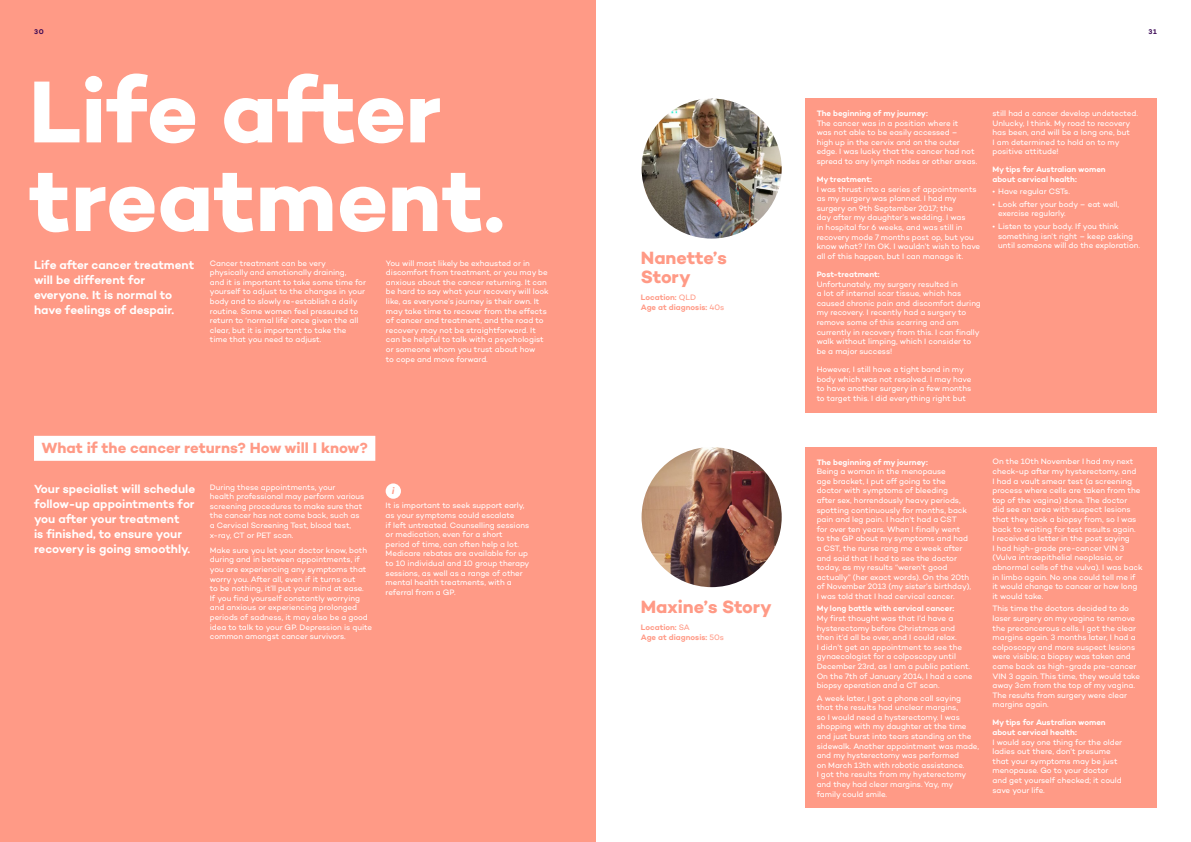
<style>
.page{position:relative;width:1191px;height:842px;background:#fff}
.page>*{position:absolute;margin:0;border:0;box-sizing:border-box;transform-origin:0 0}
.t1{font:700 89.4px/88.6px "Campton";color:#fff}
.t2{font:700 18.1px/18.2px "Campton";color:#ff9a86}
.t3{font:700 15px "Campton";color:#ff9a86}
.t4{font:600 12px/15px "Campton";color:#fff}
.t5{font:italic 600 9.6px "Campton";color:#ff9a86}
.t6{font:8px/9.6px "Campton";color:#fff}
.t7{font:600 8px/9.6px "Campton";color:#fff}
.t8{font:600 8px/9.6px "Campton";color:#ff9a86}
.t9{font:600 7px "Campton";color:#380553}
.s1{font-weight:400}
</style>
<div class="page">
<div style="left:0;top:0;width:595px;height:842px;background:#ff9a86"></div>
<img style="left:641px;top:447px;width:140px;height:140px;border-radius:70px">
<img style="left:641px;top:99px;width:140px;height:140px;border-radius:70px">
<div style="left:34px;top:436px;width:341px;height:25px;background:#fff"></div>
<div style="left:805px;top:447px;width:352px;height:361px;background:#ff9a86"></div>
<div style="left:386px;top:483px;width:15px;height:16px;background:#fff;border-radius:50%"></div>
<div style="left:805px;top:99px;width:351px;height:314px;background:#ff9a86"></div>
<p class="t9" style="left:34px;top:27px;width:11px">30</p>
<p class="t9" style="left:1148px;top:27px;width:10px">31</p>
<h1 class="t1" style="left:29px;top:67px;width:477px">Life after treatment.</h1>
<p class="t6" style="left:210px;top:258px;width:158px">Cancer treatment can be very physically and emotionally draining,<br>and it is important to take some time for yourself to adjust to the changes in your body and to slowly re-establish a daily routine. Some women feel pressured to return to ‘normal life’ once given the all clear, but it is important to take the<br>time that you need to adjust.</p>
<p class="t6" style="left:386px;top:258px;width:164px">You will most likely be exhausted or in discomfort from treatment, or you may be anxious about the cancer returning. It can be hard to say what your recovery will look like, as everyone’s journey is their own. It may take time to recover from the effects of cancer and treatment, and the road to recovery may not be straightforward. It can be helpful to talk with a psychologist or someone whom you trust about how<br>to cope and move forward.</p>
<h3 class="t4" style="left:34px;top:257px;width:162px">Life after cancer treatment will be different for everyone. It is normal to have feelings of despair.</h3>
<h3 class="t3" style="left:41px;top:438px;width:328px">What if the cancer returns? How will I know?</h3>
<h3 class="t4" style="left:34px;top:481px;width:163px">Your specialist will schedule follow-up appointments for you after your treatment<br>is finished, to ensure your recovery is going smoothly.</h3>
<p class="t6" style="left:210px;top:482px;width:156px">During these appointments, your<br>health professional may perform various screening procedures to make sure that the cancer has not come back, such as a Cervical Screening Test, blood test, x-ray, CT or PET scan.</p>
<p class="t6" style="left:210px;top:545px;width:164px">Make sure you let your doctor know, both during and in between appointments, if you are experiencing any symptoms that worry you. After all, even if it turns out<br>to be nothing, it’ll put your mind at ease.<br>If you find yourself constantly worrying and anxious or experiencing prolonged periods of sadness, it may also be a good idea to talk to your GP. Depression is quite common amongst cancer survivors.</p>
<p class="t5" style="left:392px;top:485px;width:4px">i</p>
<p class="t6" style="left:386px;top:501px;width:145px">It is important to seek support early, as your symptoms could escalate<br>if left untreated. Counselling sessions or medication, even for a short<br>period of time, can often help a lot.<br>Medicare rebates are available for up to 10 individual and 10 group therapy sessions, as well as a range of other mental health treatments, with a referral from a GP.</p>
<h2 class="t2" style="left:641px;top:249px;width:88px">Nanette’s<br>Story</h2>
<p class="t8" style="left:641px;top:292px;width:85px">Location: <span class="s1">QLD<br></span>Age at diagnosis: <span class="s1">40s</span></p>
<h2 class="t2" style="left:641px;top:597px;width:132px">Maxine’s Story</h2>
<p class="t8" style="left:641px;top:623px;width:85px">Location: <span class="s1">SA<br></span>Age at diagnosis: <span class="s1">50s</span></p>
<p class="t7" style="left:816px;top:108px;width:113px">The beginning of my journey:</p>
<p class="t6" style="left:816px;top:118px;width:162px">The cancer was in a position where it<br>was not able to be easily accessed –<br>high up in the cervix and on the outer edge. I was lucky that the cancer had not spread to any lymph nodes or other areas.</p>
<p class="t7" style="left:816px;top:174px;width:57px">My treatment:</p>
<p class="t6" style="left:816px;top:184px;width:165px">I was thrust into a series of appointments as my surgery was planned. I had my surgery on 9th September 2017; the<br>day after my daughter’s wedding. I was<br>in hospital for 6 weeks, and was still in recovery mode 7 months post op, but you know what? I’m OK. I wouldn’t wish to have all of this happen, but I can manage it.</p>
<p class="t7" style="left:816px;top:269px;width:64px">Post-treatment:</p>
<p class="t6" style="left:816px;top:279px;width:166px">Unfortunately, my surgery resulted in<br>a lot of internal scar tissue, which has caused chronic pain and discomfort during my recovery. I recently had a surgery to remove some of this scarring and am currently in recovery from this. I can finally walk without limping, which I consider to be a major success!</p>
<p class="t6" style="left:816px;top:364px;width:156px">However, I still have a tight band in my body which was not resolved. I may have to have another surgery in a few months to target this. I did everything right but</p>
<p class="t6" style="left:992px;top:108px;width:147px">still had a cancer develop undetected.<br>Unlucky, I think. My road to recovery has been, and will be a long one, but<br>I am determined to hold on to my positive attitude!</p>
<p class="t7" style="left:992px;top:165px;width:115px">My tips for Australian women about cervical health:</p>
<p class="t6" style="left:992px;top:187px;width:79px">• Have regular CSTs.</p>
<p class="t6" style="left:998px;top:199px;width:122px;text-indent:-6px">• Look after your body – eat well, exercise regularly.</p>
<p class="t6" style="left:998px;top:221px;width:143px;text-indent:-6px">• Listen to your body. If you think something isn’t right – keep asking until someone will do the exploration.</p>
<p class="t7" style="left:816px;top:457px;width:113px">The beginning of my journey:</p>
<p class="t6" style="left:816px;top:466px;width:156px">Being a woman in the menopause<br>age bracket, I put off going to the doctor with symptoms of bleeding<br>after sex, horrendously heavy periods, spotting continuously for months, back pain and leg pain. I hadn’t had a CST<br>for over ten years. When I finally went<br>to the GP about my symptoms and had a CST, the nurse rang me a week after and said that I had to see the doctor today, as my results “weren’t good actually” (her exact words). On the 20th of November 2013 (my sister’s birthday), I was told that I had cervical cancer.</p>
<p class="t7" style="left:816px;top:604px;width:139px">My long battle with cervical cancer:</p>
<p class="t6" style="left:816px;top:613px;width:157px">My first thought was that I’d have a hysterectomy before Christmas and then it’d all be over, and I could relax.<br>I didn’t get an appointment to see the gynaecologist for a colposcopy until December 23rd, as I am a public patient.<br>On the 7th of January 2014, I had a cone biopsy operation and a CT scan.</p>
<p class="t6" style="left:816px;top:693px;width:164px">A week later, I got a phone call saying that the results had unclear margins,<br>so I would need a hysterectomy. I was shopping with my daughter at the time and just burst into tears standing on the sidewalk. Another appointment was made, and my hysterectomy was performed<br>on March 13th with robotic assistance.<br>I got the results from my hysterectomy and they had clear margins. Yay, my family could smile.</p>
<p class="t6" style="left:992px;top:457px;width:152px">On the 10th November I had my next check-up after my hysterectomy, and<br>I had a vault smear test (a screening process where cells are taken from the top of the vagina) done. The doctor<br>did see an area with suspect lesions that they took a biopsy from, so I was back to waiting for test results again.<br>I received a letter in the post saying<br>I had high-grade pre-cancer VIN 3 (Vulva intraepithelial neoplasia, or abnormal cells of the vulva). I was back in limbo again. No one could tell me if it would change to cancer or how long it would take.</p>
<p class="t6" style="left:992px;top:604px;width:149px">This time the doctors decided to do laser surgery on my vagina to remove the precancerous cells. I got the clear margins again. 3 months later, I had a colposcopy and more suspect lesions were visible; a biopsy was taken and came back as high-grade pre-cancer VIN 3 again. This time, they would take away 3cm from the top of my vagina.<br>The results from surgery were clear margins again.</p>
<p class="t7" style="left:992px;top:718px;width:115px">My tips for Australian women about cervical health:</p>
<p class="t6" style="left:992px;top:737px;width:131px">I would say one thing for the older ladies out there, don’t presume that your symptoms may be just menopause. Go to your doctor and get yourself checked; it could save your life.</p>
</div>
